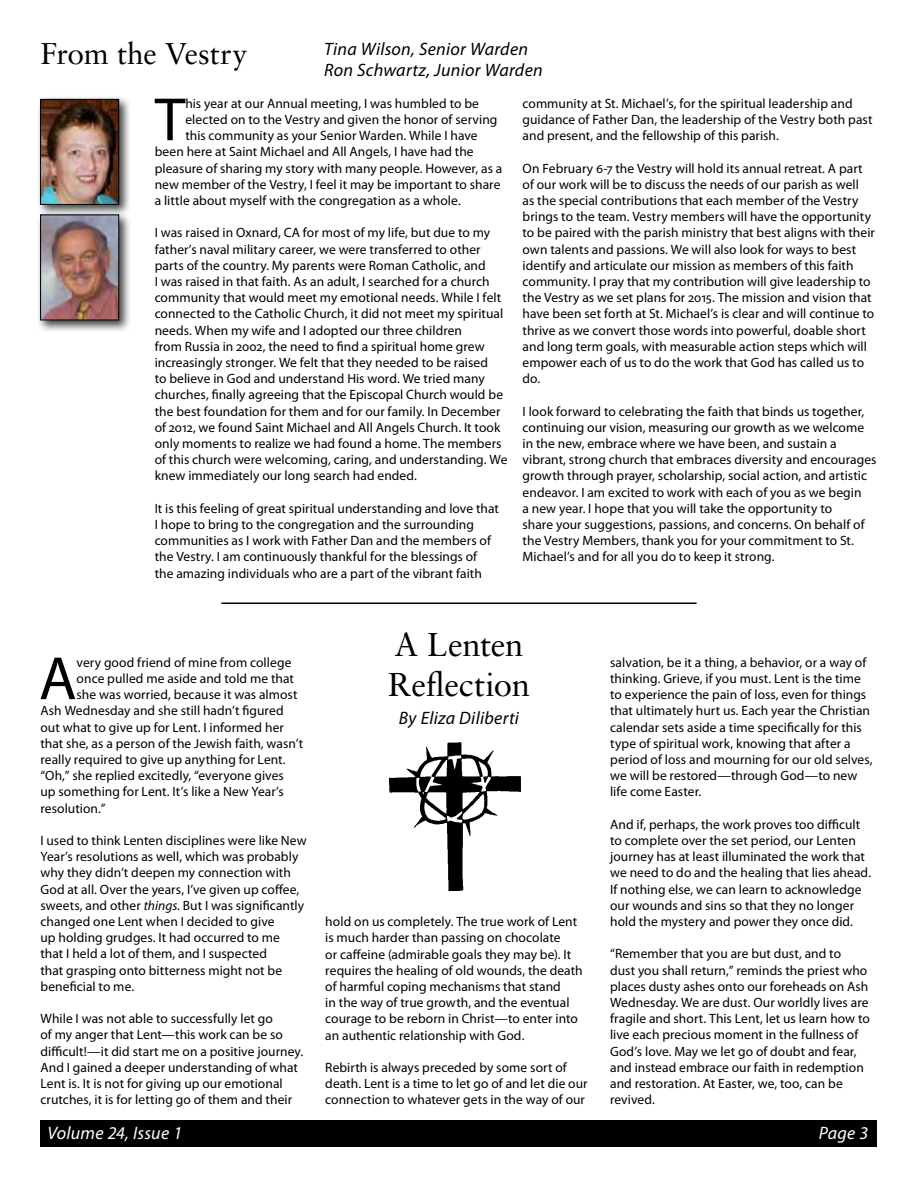
<style>
.page{position:relative;width:918px;height:1188px;background:#fff}
.page>*{position:absolute;margin:0;border:0;box-sizing:border-box;transform-origin:0 0}
.t1{font:61.5px "Myriad Pro";color:#000}
.t2{font:33px/39.6px "Sabon LT Std";letter-spacing:-.01em;color:#000}
.t3{font:30px "Sabon LT Std";letter-spacing:-.01em;color:#000}
.t4{font:italic 18px/21.6px "Myriad Pro";letter-spacing:.015em;color:#000}
.t5{font:italic 18px "Myriad Pro";letter-spacing:.015em;color:#fff}
.t6{font:13.5px/16.2px "Myriad Pro";letter-spacing:.005em;color:#000}
.s1{font-style:italic}
</style>
<div class="page">
<div style="left:40px;top:1120px;width:838px;height:27px;background:#000"></div>
<hr style="left:221px;top:603px;width:476px;height:1px;background:#000">
<div style="left:36px;top:95px;width:95px;height:122px;background:#000;opacity:.75"></div>
<img style="left:42px;top:101px;width:75px;height:102px">
<div style="left:40px;top:99px;width:79px;height:106px;border:1px solid #000"></div>
<div style="left:36px;top:211px;width:95px;height:122px;background:#000;opacity:.75"></div>
<img style="left:42px;top:217px;width:75px;height:101px">
<div style="left:40px;top:215px;width:79px;height:105px;border:1px solid #000"></div>
<img style="left:389px;top:742px;width:132px;height:149px">
<h3 class="t3" style="left:40px;top:36px;width:208px">From the Vestry</h3>
<h3 class="t4" style="left:324px;top:37px;width:220px">Tina Wilson, Senior Warden<br>Ron Schwartz, Junior Warden</h3>
<h1 class="t1" style="left:155px;top:82px;width:32px">T</h1>
<p class="t6" style="left:185px;top:95px;width:295px">his year at our Annual meeting, I was humbled to be</p>
<p class="t6" style="left:185px;top:111px;width:314px">elected on to the Vestry and given the honor of serving</p>
<p class="t6" style="left:185px;top:127px;width:294px">this community as your Senior Warden. While I have</p>
<p class="t6" style="left:155px;top:144px;width:321px">been here at Saint Michael and All Angels, I have had the</p>
<p class="t6" style="left:155px;top:160px;width:349px">pleasure of sharing my story with many people. However, as a</p>
<p class="t6" style="left:155px;top:176px;width:347px">new member of the Vestry, I feel it may be important to share</p>
<p class="t6" style="left:155px;top:192px;width:308px">a little about myself with the congregation as a whole.</p>
<p class="t6" style="left:155px;top:225px;width:354px">I was raised in Oxnard, CA for most of my life, but due to my father’s naval military career, we were transferred to other parts of the country. My parents were Roman Catholic, and<br>I was raised in that faith. As an adult, I searched for a church community that would meet my emotional needs. While I felt connected to the Catholic Church, it did not meet my spiritual needs. When my wife and I adopted our three children<br>from Russia in 2002, the need to find a spiritual home grew increasingly stronger. We felt that they needed to be raised<br>to believe in God and understand His word. We tried many churches, finally agreeing that the Episcopal Church would be the best foundation for them and for our family. In December of 2012, we found Saint Michael and All Angels Church. It took only moments to realize we had found a home. The members of this church were welcoming, caring, and understanding. We knew immediately our long search had ended.</p>
<p class="t6" style="left:155px;top:500px;width:346px">It is this feeling of great spiritual understanding and love that I hope to bring to the congregation and the surrounding communities as I work with Father Dan and the members of the Vestry. I am continuously thankful for the blessings of the amazing individuals who are a part of the vibrant faith</p>
<p class="t6" style="left:523px;top:95px;width:351px">community at St. Michael’s, for the spiritual leadership and guidance of Father Dan, the leadership of the Vestry both past and present, and the fellowship of this parish.</p>
<p class="t6" style="left:523px;top:160px;width:354px">On February 6-7 the Vestry will hold its annual retreat. A part of our work will be to discuss the needs of our parish as well<br>as the special contributions that each member of the Vestry brings to the team. Vestry members will have the opportunity to be paired with the parish ministry that best aligns with their own talents and passions. We will also look for ways to best identify and articulate our mission as members of this faith community. I pray that my contribution will give leadership to the Vestry as we set plans for 2015. The mission and vision that have been set forth at St. Michael’s is clear and will continue to thrive as we convert those words into powerful, doable short and long term goals, with measurable action steps which will empower each of us to do the work that God has called us to do.</p>
<p class="t6" style="left:523px;top:403px;width:356px">I look forward to celebrating the faith that binds us together, continuing our vision, measuring our growth as we welcome in the new, embrace where we have been, and sustain a vibrant, strong church that embraces diversity and encourages growth through prayer, scholarship, social action, and artistic endeavor. I am excited to work with each of you as we begin<br>a new year. I hope that you will take the opportunity to<br>share your suggestions, passions, and concerns. On behalf of the Vestry Members, thank you for your commitment to St.<br>Michael’s and for all you do to keep it strong.</p>
<h1 class="t1" style="left:39px;top:641px;width:39px">A</h1>
<p class="t6" style="left:77px;top:654px;width:216px">very good friend of mine from college</p>
<p class="t6" style="left:77px;top:670px;width:219px">once pulled me aside and told me that</p>
<p class="t6" style="left:77px;top:686px;width:222px">she was worried, because it was almost</p>
<p class="t6" style="left:40px;top:703px;width:245px">Ash Wednesday and she still hadn’t figured</p>
<p class="t6" style="left:40px;top:719px;width:245px">out what to give up for Lent. I informed her</p>
<p class="t6" style="left:40px;top:735px;width:264px">that she, as a person of the Jewish faith, wasn’t</p>
<p class="t6" style="left:40px;top:751px;width:247px">really required to give up anything for Lent.</p>
<p class="t6" style="left:40px;top:767px;width:245px">“Oh,” she replied excitedly, “everyone gives</p>
<p class="t6" style="left:40px;top:784px;width:245px">up something for Lent. It’s like a New Year’s</p>
<p class="t6" style="left:40px;top:800px;width:66px">resolution.”</p>
<p class="t6" style="left:40px;top:832px;width:268px">I used to think Lenten disciplines were like New Year’s resolutions as well, which was probably why they didn’t deepen my connection with God at all. Over the years, I’ve given up coffee, sweets, and other <span class="s1">things.</span> But I was significantly changed one Lent when I decided to give<br>up holding grudges. It had occurred to me<br>that I held a lot of them, and I suspected<br>that grasping onto bitterness might not be beneficial to me.</p>
<p class="t6" style="left:40px;top:1010px;width:264px">While I was not able to successfully let go<br>of my anger that Lent—this work can be so difficult!—it did start me on a positive journey.<br>And I gained a deeper understanding of what Lent is. It is not for giving up our emotional crutches, it is for letting go of them and their</p>
<h2 class="t2" style="left:388px;top:624px;width:144px">A Lenten<br>Reflection</h2>
<h3 class="t4" style="left:399px;top:707px;width:122px">By Eliza Diliberti</h3>
<p class="t6" style="left:325px;top:913px;width:259px">hold on us completely. The true work of Lent is much harder than passing on chocolate<br>or caffeine (admirable goals they may be). It requires the healing of old wounds, the death of harmful coping mechanisms that stand<br>in the way of true growth, and the eventual courage to be reborn in Christ—to enter into an authentic relationship with God.</p>
<p class="t6" style="left:325px;top:1059px;width:264px">Rebirth is always preceded by some sort of death. Lent is a time to let go of and let die our connection to whatever gets in the way of our</p>
<p class="t6" style="left:610px;top:654px;width:264px">salvation, be it a thing, a behavior, or a way of thinking. Grieve, if you must. Lent is the time to experience the pain of loss, even for things that ultimately hurt us. Each year the Christian calendar sets aside a time specifically for this type of spiritual work, knowing that after a period of loss and mourning for our old selves, we will be restored—through God—to new life come Easter.</p>
<p class="t6" style="left:610px;top:816px;width:262px">And if, perhaps, the work proves too difficult to complete over the set period, our Lenten journey has at least illuminated the work that we need to do and the healing that lies ahead.<br>If nothing else, we can learn to acknowledge our wounds and sins so that they no longer hold the mystery and power they once did.</p>
<p class="t6" style="left:610px;top:946px;width:261px">“Remember that you are but dust, and to<br>dust you shall return,” reminds the priest who places dusty ashes onto our foreheads on Ash Wednesday. We are dust. Our worldly lives are fragile and short. This Lent, let us learn how to live each precious moment in the fullness of God’s love. May we let go of doubt and fear, and instead embrace our faith in redemption and restoration. At Easter, we, too, can be revived.</p>
<h3 class="t5" style="left:47px;top:1121px;width:136px">Volume 24, Issue 1</h3>
<h3 class="t5" style="left:819px;top:1121px;width:51px">Page 3</h3>
</div>
